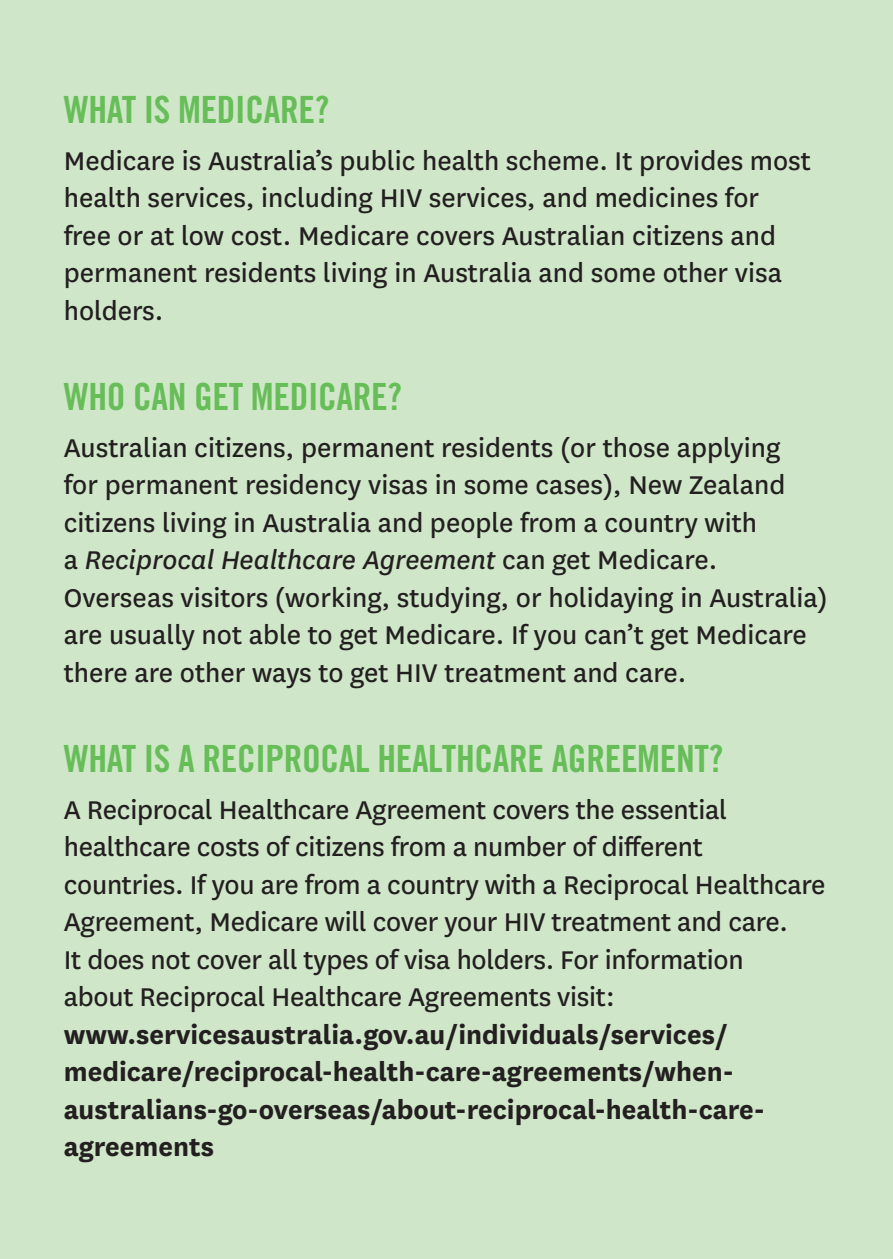
<style>
.page{position:relative;width:893px;height:1259px;background:#cfe7c8}
.page>*{position:absolute;margin:0;border:0;box-sizing:border-box;transform-origin:0 0}
.t1{font:37.5px "Trade Gothic LT Std Bd Cn 20";letter-spacing:-.01em;color:#67be59}
.t2{font:30px/37.5px "National";color:#231f20}
.t3{font:700 30px/37.5px "National";color:#231f20}
.s1{font-style:italic}
</style>
<div class="page">
<p class="t1" style="left:64px;top:87px;width:267px">WHAT IS MEDICARE?</p>
<p class="t2" style="left:64px;top:140px;width:749px">Medicare is Australia’s public health scheme. It provides most health services, including HIV services, and medicines for free or at low cost. Medicare covers Australian citizens and permanent residents living in Australia and some other visa holders.</p>
<p class="t1" style="left:64px;top:373px;width:340px">WHO CAN GET MEDICARE?</p>
<p class="t2" style="left:64px;top:427px;width:765px">Australian citizens, permanent residents (or those applying<br>for permanent residency visas in some cases), New Zealand citizens living in Australia and people from a country with<br>a <span class="s1">Reciprocal Healthcare Agreement</span> can get Medicare.<br>Overseas visitors (working, studying, or holidaying in Australia) are usually not able to get Medicare. If you can’t get Medicare there are other ways to get HIV treatment and care.</p>
<p class="t1" style="left:64px;top:735px;width:661px">WHAT IS A RECIPROCAL HEALTHCARE AGREEMENT?</p>
<p class="t2" style="left:64px;top:789px;width:763px">A Reciprocal Healthcare Agreement covers the essential healthcare costs of citizens from a number of different countries. If you are from a country with a Reciprocal Healthcare Agreement, Medicare will cover your HIV treatment and care.<br>It does not cover all types of visa holders. For information<br>about Reciprocal Healthcare Agreements visit:</p>
<p class="t3" style="left:64px;top:1013px;width:703px">www.servicesaustralia.gov.au/individuals/services/ medicare/reciprocal-health-care-agreements/when&shy;australians-go-overseas/about-reciprocal-health-care&shy;agreements</p>
</div>
